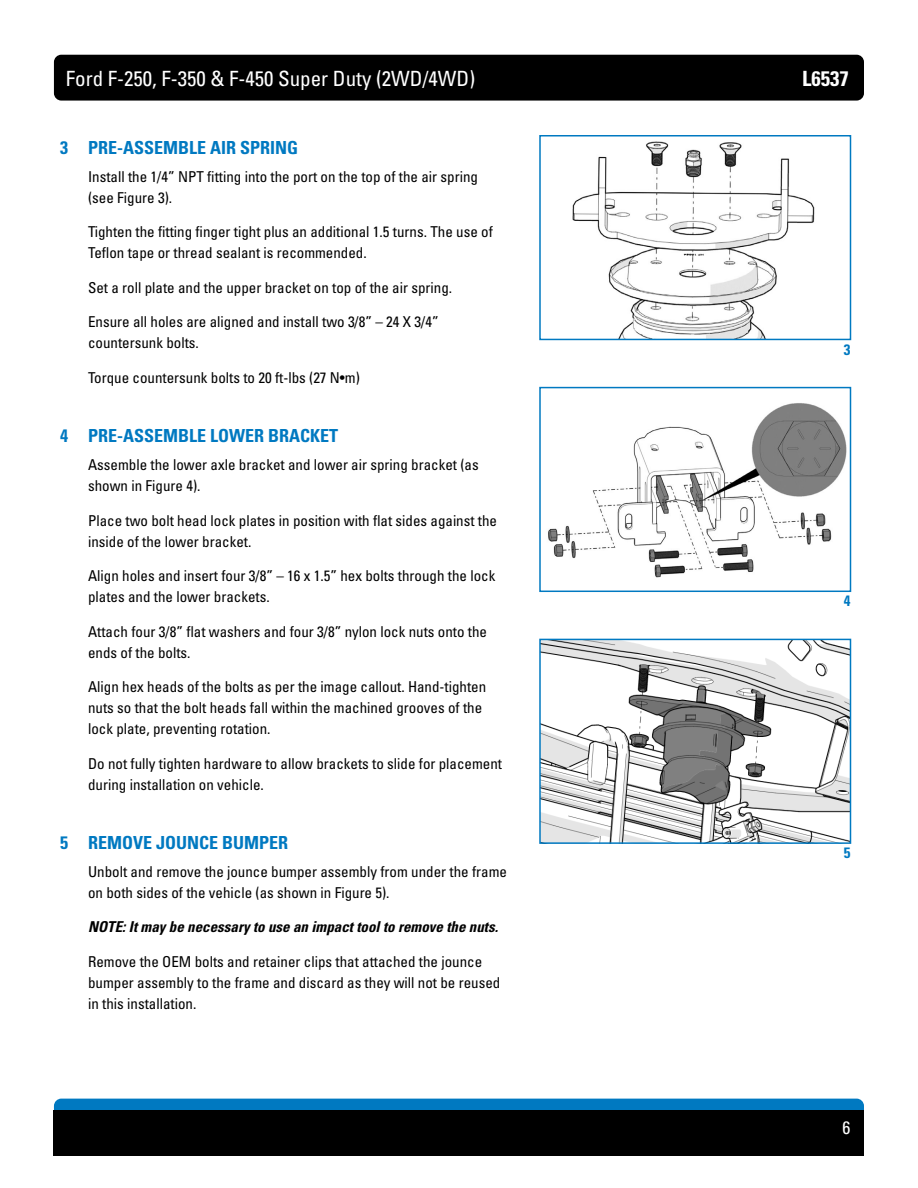
<style>
.page{position:relative;width:918px;height:1188px;background:#fff}
.page>*{position:absolute;margin:0;border:0;box-sizing:border-box;transform-origin:0 0}
.t1{font:condensed 21px "Univers LT Std";color:#fff}
.t2{font:700 condensed 21px "Univers LT Std";color:#fff}
.t3{font:700 condensed 18px "Univers LT Std";color:#0079c1}
.t4{font:condensed 18px "Univers LT Std";color:#fff}
.t5{font:condensed 15px/21px "Univers LT Std";color:#000}
.t6{font:italic 700 condensed 15px "Univers LT Std";color:#000}
.t7{font:700 condensed 15px "Univers LT Std";color:#0079c1}
</style>
<div class="page">
<div style="left:54px;top:55px;width:810px;height:46px;background:#000;border-radius:7px"></div>
<div style="left:54px;top:1099px;width:810px;height:45px;background:#0079c1;border-radius:7px"></div>
<div style="left:54px;top:1110px;width:810px;height:46px;background:#000"></div>
<img style="left:572px;top:141px;width:243px;height:196px">
<div style="left:539px;top:135px;width:312px;height:205px;border:2px solid #0079c1"></div>
<img style="left:542px;top:642px;width:306px;height:199px">
<div style="left:539px;top:639px;width:312px;height:205px;border:2px solid #0079c1"></div>
<img style="left:548px;top:403px;width:299px;height:175px">
<div style="left:539px;top:387px;width:312px;height:205px;border:2px solid #0079c1"></div>
<h1 class="t1" style="left:66px;top:65px;width:411px">Ford F-250, F-350 &amp; F-450 Super Duty (2WD/4WD)</h1>
<h1 class="t2" style="left:802px;top:65px;width:48px">L6537</h1>
<p class="t3" style="left:60px;top:137px;width:240px">3 PRE-ASSEMBLE AIR SPRING</p>
<p class="t5" style="left:88px;top:166px;width:391px">Install the 1/4” NPT fitting into the port on the top of the air spring (see Figure 3).</p>
<p class="t5" style="left:88px;top:221px;width:406px">Tighten the fitting finger tight plus an additional 1.5 turns. The use of<br>Teflon tape or thread sealant is recommended.</p>
<p class="t5" style="left:88px;top:277px;width:366px">Set a roll plate and the upper bracket on top of the air spring.</p>
<p class="t5" style="left:88px;top:311px;width:352px">Ensure all holes are aligned and install two 3/8” – 24 X 3/4” countersunk bolts.</p>
<p class="t5" style="left:88px;top:367px;width:273px">Torque countersunk bolts to 20 ft-lbs (27 N•m)</p>
<p class="t3" style="left:60px;top:425px;width:280px">4 PRE-ASSEMBLE LOWER BRACKET</p>
<p class="t5" style="left:88px;top:454px;width:392px">Assemble the lower axle bracket and lower air spring bracket (as shown in Figure 4).</p>
<p class="t5" style="left:88px;top:510px;width:411px">Place two bolt head lock plates in position with flat sides against the inside of the lower bracket.</p>
<p class="t5" style="left:88px;top:565px;width:409px">Align holes and insert four 3/8” – 16 x 1.5” hex bolts through the lock plates and the lower brackets.</p>
<p class="t5" style="left:88px;top:621px;width:401px">Attach four 3/8” flat washers and four 3/8” nylon lock nuts onto the ends of the bolts.</p>
<p class="t5" style="left:88px;top:676px;width:400px">Align hex heads of the bolts as per the image callout. Hand-tighten nuts so that the bolt heads fall within the machined grooves of the lock plate, preventing rotation.</p>
<p class="t5" style="left:88px;top:753px;width:416px">Do not fully tighten hardware to allow brackets to slide for placement during installation on vehicle.</p>
<p class="t3" style="left:60px;top:832px;width:230px">5 REMOVE JOUNCE BUMPER</p>
<p class="t5" style="left:88px;top:861px;width:420px">Unbolt and remove the jounce bumper assembly from under the frame on both sides of the vehicle (as shown in Figure 5).</p>
<p class="t6" style="left:88px;top:918px;width:411px">NOTE: It may be necessary to use an impact tool to remove the nuts.</p>
<p class="t5" style="left:88px;top:951px;width:414px">Remove the OEM bolts and retainer clips that attached the jounce bumper assembly to the frame and discard as they will not be reused in this installation.</p>
<p class="t7" style="left:844px;top:340px;width:8px">3</p>
<p class="t7" style="left:844px;top:592px;width:8px">4</p>
<p class="t7" style="left:844px;top:844px;width:8px">5</p>
<p class="t4" style="left:843px;top:1116px;width:9px">6</p>
</div>
